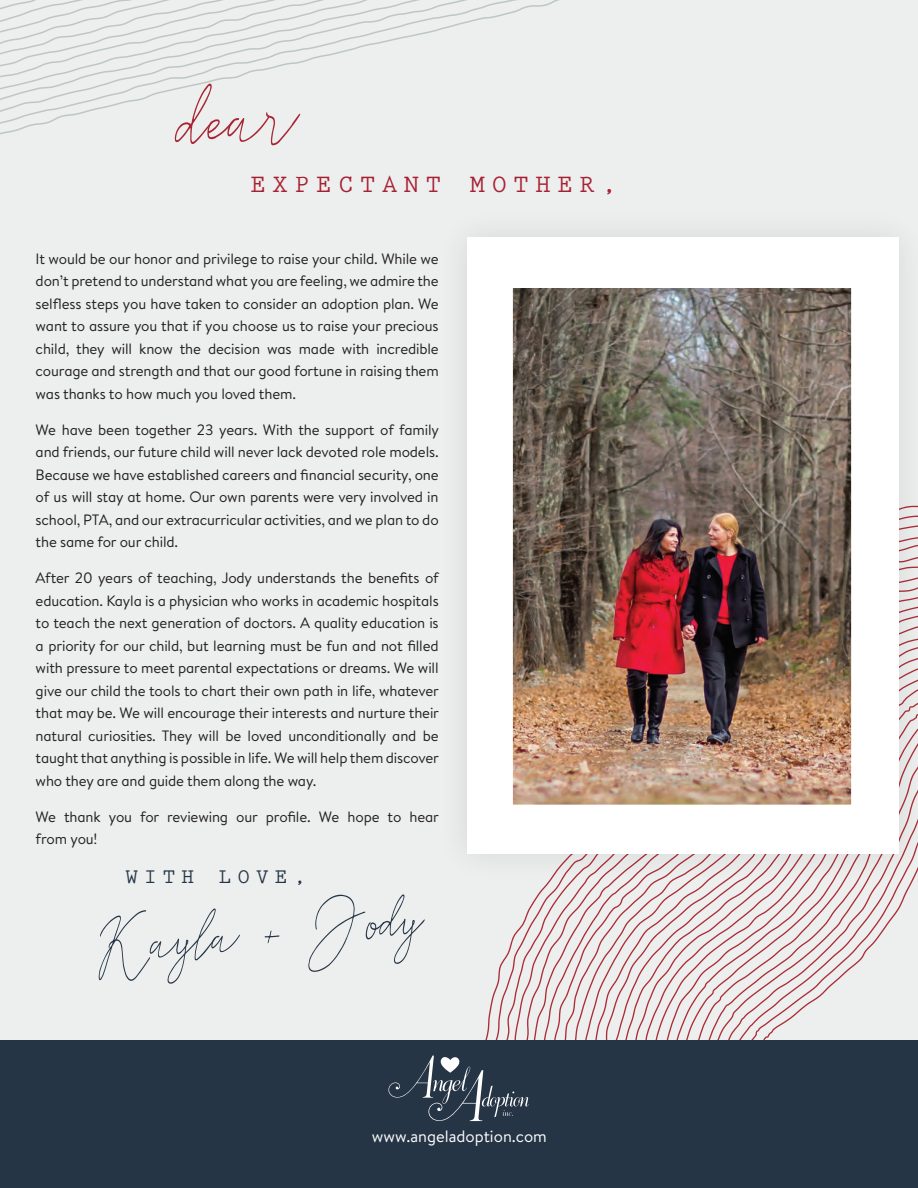
<style>
.page{position:relative;width:918px;height:1188px;background:#ecefed}
.page>*{position:absolute;margin:0;border:0;box-sizing:border-box;transform-origin:0 0}
.t1{font:99px "Reman";color:#aa2534}
.t2{font:67.65px "Reman";color:#263546}
.t3{font:700 25.5px "Prestige Elite Std";letter-spacing:.26em;color:#a82034}
.t4{font:700 21px "Prestige Elite Std";letter-spacing:.29em;color:#263546}
.t5{font:16.5px "Brandon Text";color:#fff}
.t6{font:15px/22.5px "Brandon Text";letter-spacing:-.01em;color:#231f20;text-align:justify}
</style>
<div class="page">
<svg style="left:483px;top:884px;width:435px;height:157px"></svg>
<div style="left:0;top:1041px;width:918px;height:147px;background:#263546"></div>
<svg style="left:388px;top:1056px;width:141px;height:65px"></svg>
<div style="left:437px;top:207px;width:481px;height:677px;background:#231f20;opacity:.12"></div>
<div style="left:467px;top:238px;width:431px;height:616px;background:#fff"></div>
<img style="left:513px;top:289px;width:338px;height:515px">
<div style="left:508px;top:284px;width:348px;height:525px;border:4px solid #fff"></div>
<svg style="left:0;top:1px;width:554px;height:117px"></svg>
<svg style="left:0;top:1px;width:551px;height:104px"></svg>
<svg style="left:0;top:1px;width:548px;height:94px"></svg>
<svg style="left:0;top:1px;width:546px;height:83px"></svg>
<svg style="left:0;top:0;width:543px;height:76px"></svg>
<h1 class="t1" style="left:174px;top:61px;width:120px;rotate:-5deg">dear</h1>
<h3 class="t3" style="left:250px;top:170px;width:368px">EXPECTANT MOTHER,</h3>
<p class="t6" style="left:36px;top:247px;width:405px">It would be our honor and privilege to raise your child. While we don’t pretend to understand what you are feeling, we admire the selfless steps you have taken to consider an adoption plan. We want to assure you that if you choose us to raise your precious child, they will know the decision was made with incredible courage and strength and that our good fortune in raising them was thanks to how much you loved them.</p>
<p class="t6" style="left:36px;top:418px;width:405px">We have been together 23 years. With the support of family and friends, our future child will never lack devoted role models.<br>Because we have established careers and financial security, one of us will stay at home. Our own parents were very involved in school, PTA, and our extracurricular activities, and we plan to do the same for our child.</p>
<p class="t6" style="left:36px;top:566px;width:405px">After 20 years of teaching, Jody understands the benefits of education. Kayla is a physician who works in academic hospitals to teach the next generation of doctors. A quality education is a priority for our child, but learning must be fun and not filled with pressure to meet parental expectations or dreams. We will give our child the tools to chart their own path in life, whatever that may be. We will encourage their interests and nurture their natural curiosities. They will be loved unconditionally and be taught that anything is possible in life. We will help them discover who they are and guide them along the way.</p>
<p class="t6" style="left:36px;top:805px;width:405px">We thank you for reviewing our profile. We hope to hear from you!</p>
<h3 class="t4" style="left:125px;top:865px;width:182px">WITH LOVE,</h3>
<h2 class="t2" style="left:92px;top:904px;width:330px;rotate:-5deg">Kayla + Jody</h2>
<p class="t5" style="left:372px;top:1125px;width:176px">www.angeladoption.com</p>
</div>
